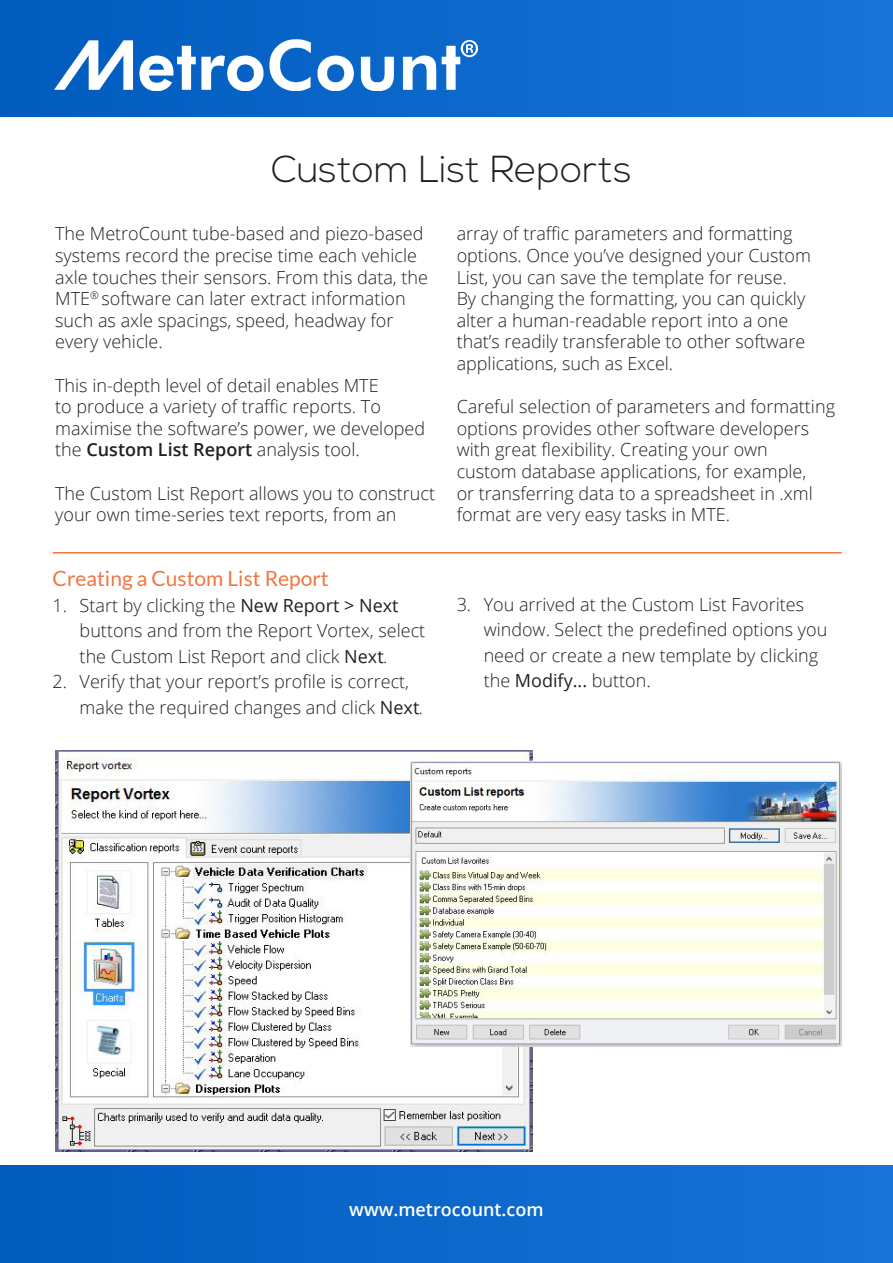
<style>
.page{position:relative;width:893px;height:1263px;background:#fff}
.page>*{position:absolute;margin:0;border:0;box-sizing:border-box;transform-origin:0 0}
.t1{font:300 37.5px "Nexa";color:#231f20}
.t2{font:21px "Lato";color:#ef7643}
.t3{font:300 18px/21.6px "Open Sans";color:#231f20}
.t4{font:600 18px "Open Sans";color:#fff}
.s1{font-weight:600}
.s2{font-weight:400}
.s3{font-style:italic}
</style>
<div class="page">
<div style="left:0;top:1165px;width:893px;height:98px;background:#0c67ca"></div>
<div style="left:0;top:0;width:893px;height:117px;background:linear-gradient(to right,#015cbe,#1773d7)"></div>
<img style="left:54px;top:39px;width:423px;height:51px">
<hr style="left:53px;top:552px;width:789px;height:1px;background:#ef7643">
<img style="left:55px;top:750px;width:477px;height:401px">
<img style="left:410px;top:761px;width:432px;height:286px">
<p class="t1" style="left:272px;top:148px;width:362px">Custom List Reports</p>
<p class="t3" style="left:55px;top:223px;width:374px">The MetroCount tube-based and piezo-based systems record the precise time each vehicle axle touches their sensors. From this data, the MTE<sup>®</sup> software can later extract information such as axle spacings, speed, headway for every vehicle.</p>
<p class="t3" style="left:55px;top:374px;width:372px">This in-depth level of detail enables MTE<br>to produce a variety of traffic reports. To maximise the software’s power, we developed the <span class="s1">Custom List Report</span> analysis tool.</p>
<p class="t3" style="left:55px;top:482px;width:381px">The Custom List Report allows you to construct your own time-series text reports, from an</p>
<p class="t3" style="left:457px;top:223px;width:356px">array of traffic parameters and formatting options. Once you’ve designed your Custom<br>List, you can save the template for reuse.</p>
<p class="t3" style="left:457px;top:287px;width:350px">By changing the formatting, you can quickly alter a human-readable report into a one that’s readily transferable to other software applications, such as Excel.</p>
<p class="t3" style="left:457px;top:395px;width:380px">Careful selection of parameters and formatting options provides other software developers with great flexibility. Creating your own<br>custom database applications, for example,<br>or transferring data to a spreadsheet in .xml format are very easy tasks in MTE.</p>
<p class="t2" style="left:53px;top:567px;width:278px">Creating a Custom List Report</p>
<p class="t3" style="left:80px;top:592px;width:347px;line-height:25.5px;text-indent:-27px">1. Start by clicking the <span class="s2">New Report &gt; Next </span>buttons and from the Report Vortex, select the Custom List Report and click <span class="s2">Next</span><span class="s3">.</span></p>
<p class="t3" style="left:80px;top:669px;width:346px;line-height:25.5px;text-indent:-27px">2. Verify that your report’s profile is correct, make the required changes and click <span class="s2">Next</span><span class="s3">.</span></p>
<p class="t3" style="left:484px;top:591px;width:345px;line-height:25.5px;text-indent:-27px">3. You arrived at the Custom List Favorites window. Select the predefined options you need or create a new template by clicking the <span class="s2">Modify...</span> button.</p>
<p class="t4" style="left:349px;top:1197px;width:196px">www.metrocount.com</p>
</div>
